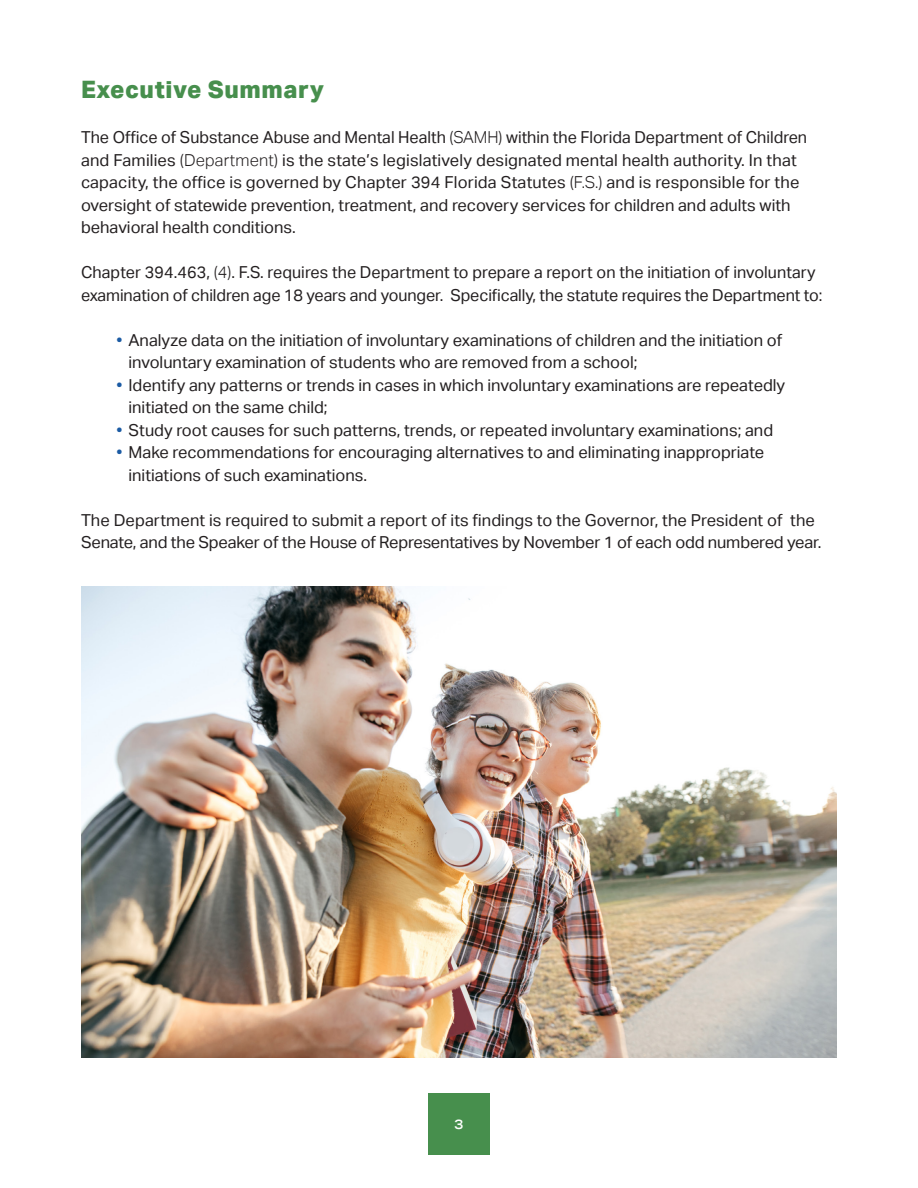
<style>
.page{position:relative;width:918px;height:1188px;background:#fff}
.page>*{position:absolute;margin:0;border:0;box-sizing:border-box;transform-origin:0 0}
.t1{font:800 24px "Aktiv Grotesk";letter-spacing:.025em;color:#478f4d}
.t2{font:16.5px/22.5px "Aktiv Grotesk";color:#231f20}
.t3{font:500 13.5px "Aktiv Grotesk Ex";color:#fff}
.s1{font-weight:300}
.s2{color:#1b5ba4}
</style>
<div class="page">
<div style="left:428px;top:1094px;width:62px;height:61px;background:#478f4d"></div>
<img style="left:81px;top:586px;width:756px;height:471px">
<p class="t1" style="left:81px;top:76px;width:245px">Executive Summary</p>
<p class="t2" style="left:81px;top:126px;width:728px">The Office of Substance Abuse and Mental Health <span class="s1">(SAMH)</span> within the Florida Department of Children and Families <span class="s1">(Department)</span> is the state’s legislatively designated mental health authority. In that capacity, the office is governed by Chapter 394 Florida Statutes <span class="s1">(F.S.)</span> and is responsible for the oversight of statewide prevention, treatment, and recovery services for children and adults with behavioral health conditions.</p>
<p class="t2" style="left:81px;top:261px;width:743px">Chapter 394.463, <span class="s1">(4)</span>. F.S. requires the Department to prepare a report on the initiation of involuntary examination of children age 18 years and younger. Specifically, the statute requires the Department to:</p>
<p class="t2" style="left:129px;top:329px;width:655px;text-indent:-12px"><span class="s2">•</span> Analyze data on the initiation of involuntary examinations of children and the initiation of involuntary examination of students who are removed from a school;</p>
<p class="t2" style="left:129px;top:374px;width:658px;text-indent:-12px"><span class="s2">•</span> Identify any patterns or trends in cases in which involuntary examinations are repeatedly initiated on the same child;</p>
<p class="t2" style="left:117px;top:419px;width:658px"><span class="s2">•</span> Study root causes for such patterns, trends, or repeated involuntary examinations; and</p>
<p class="t2" style="left:129px;top:441px;width:637px;text-indent:-12px"><span class="s2">•</span> Make recommendations for encouraging alternatives to and eliminating inappropriate initiations of such examinations.</p>
<p class="t2" style="left:81px;top:509px;width:742px">The Department is required to submit a report of its findings to the Governor, the President of the<br>Senate, and the Speaker of the House of Representatives by November 1 of each odd numbered year.</p>
<p class="t3" style="left:454px;top:1116px;width:11px">3</p>
</div>
